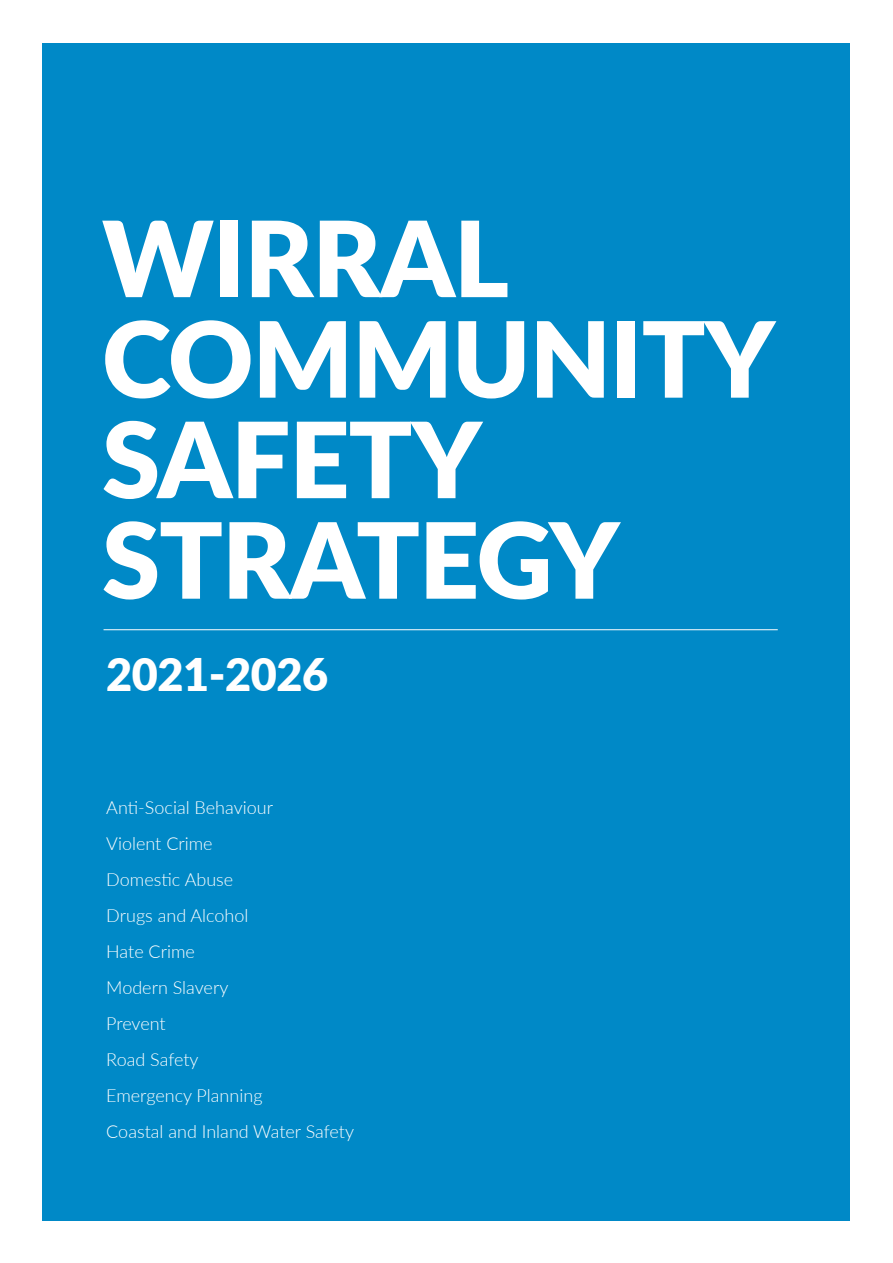
<style>
.page{position:relative;width:893px;height:1263px;background:#fff}
.page>*{position:absolute;margin:0;border:0;box-sizing:border-box;transform-origin:0 0}
.t1{font:900 105px/100.5px "Lato";letter-spacing:-.01em;color:#fff}
.t2{font:900 45px "Lato";letter-spacing:-.01em;color:#fff}
.t3{font:300 18px "Lato";color:#fff}
</style>
<div class="page">
<div style="left:43px;top:43px;width:807px;height:1177px;background:#0089c7"></div>
<hr style="left:104px;top:629px;width:674px;height:1px;background:#fff">
<p class="t1" style="left:102px;top:204px;width:674px">WIRRAL<br>COMMUNITY<br>SAFETY<br>STRATEGY</p>
<p class="t2" style="left:106px;top:641px;width:224px">2021-2026</p>
<p class="t3" style="left:106px;top:795px;width:168px">Anti-Social Behaviour</p>
<p class="t3" style="left:106px;top:831px;width:108px">Violent Crime</p>
<p class="t3" style="left:106px;top:867px;width:128px">Domestic Abuse</p>
<p class="t3" style="left:106px;top:903px;width:144px">Drugs and Alcohol</p>
<p class="t3" style="left:106px;top:939px;width:90px">Hate Crime</p>
<p class="t3" style="left:106px;top:975px;width:124px">Modern Slavery</p>
<p class="t3" style="left:106px;top:1011px;width:61px">Prevent</p>
<p class="t3" style="left:106px;top:1047px;width:94px">Road Safety</p>
<p class="t3" style="left:106px;top:1083px;width:158px">Emergency Planning</p>
<p class="t3" style="left:106px;top:1119px;width:249px">Coastal and Inland Water Safety</p>
</div>
